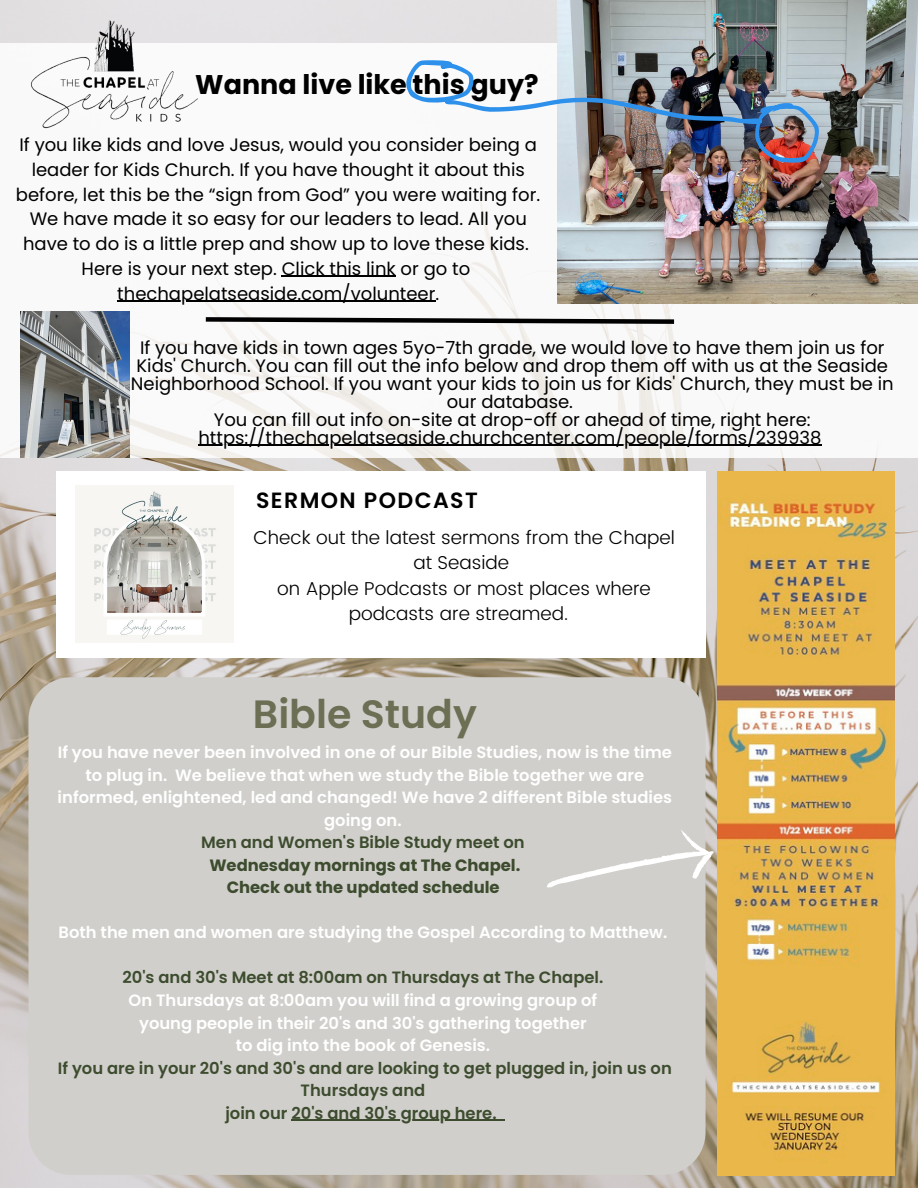
<style>
.page{position:relative;width:918px;height:1188px;background:#fff}
.page>*{position:absolute;margin:0;border:0;box-sizing:border-box;transform-origin:0 0}
.t1{font:600 39.45px "Poppins";color:#6c6f54}
.t2{font:700 27px "Poppins";color:#000}
.t3{font:600 22.05px "Poppins";letter-spacing:.065em;color:#000}
.t4{font:300 18.6px/25.3px "Poppins";color:#000;text-align:center}
.t5{font:18px/24.8px "Poppins";color:#000;text-align:center}
.t6{font:600 16.35px/22.5px "Poppins";color:#fff;text-align:center}
.t7{font:600 16.35px/22.5px "Poppins";color:#3d4c2e;text-align:center}
.t8{font:700 16.35px "Poppins";color:#3d4c2e}
</style>
<div class="page">
<img style="left:0;top:0;width:918px;height:1188px">
<div style="left:0;top:43px;width:918px;height:415px;background:#fff"></div>
<img style="left:21px;top:15px;width:181px;height:113px">
<img style="left:21px;top:311px;width:109px;height:147px">
<div style="left:56px;top:471px;width:650px;height:186px;background:#fff"></div>
<img style="left:76px;top:485px;width:157px;height:158px">
<div style="left:28px;top:677px;width:678px;height:498px;background:#d0cfcb;border-radius:43px"></div>
<svg style="left:547px;top:824px;width:171px;height:68px"></svg>
<img style="left:718px;top:471px;width:177px;height:704px">
<svg style="left:205px;top:315px;width:470px;height:11px"></svg>
<img style="left:557px;top:0;width:361px;height:304px">
<hr style="left:198px;top:445px;width:623px;height:1px;background:#000">
<hr style="left:291px;top:1120px;width:206px;height:1px;background:#3d4c2e">
<img style="left:406px;top:60px;width:413px;height:103px">
<hr style="left:282px;top:276px;width:114px;height:1px;background:#000">
<hr style="left:117px;top:301px;width:319px;height:1px;background:#000">
<p class="t2" style="left:195px;top:65px;width:345px">Wanna live like this guy?</p>
<p class="t5" style="left:16px;top:132px;width:526px">If you like kids and love Jesus, would you consider being a leader for Kids Church. If you have thought it about this before, let this be the “sign from God” you were waiting for.<br>We have made it so easy for our leaders to lead. All you have to do is a little prep and show up to love these kids.</p>
<p class="t5" style="left:82px;top:256px;width:390px">Here is your next step. Click this link or go to</p>
<p class="t5" style="left:117px;top:281px;width:323px">thechapelatseaside.com/volunteer.</p>
<p class="t5" style="left:131px;top:338px;width:764px;line-height:18px">If you have kids in town ages 5yo-7th grade, we would love to have them join us for Kids' Church. You can fill out the info below and drop them off with us at the Seaside Neighborhood School. If you want your kids to join us for Kids' Church, they must be in our database.</p>
<p class="t5" style="left:214px;top:407px;width:598px">You can fill out info on-site at drop-off or ahead of time, right here:</p>
<p class="t5" style="left:198px;top:425px;width:625px">https://thechapelatseaside.churchcenter.com/people/forms/239938</p>
<p class="t3" style="left:256px;top:485px;width:223px">SERMON PODCAST</p>
<p class="t4" style="left:253px;top:525px;width:423px">Check out the latest sermons from the Chapel at Seaside</p>
<p class="t4" style="left:349px;top:576px;width:304px;text-align:left;text-indent:-72px">on Apple Podcasts or most places where podcasts are streamed.</p>
<p class="t1" style="left:253px;top:686px;width:225px">Bible Study</p>
<p class="t6" style="left:58px;top:741px;width:616px">If you have never been involved in one of our Bible Studies, now is the time to plug in. We believe that when we study the Bible together we are informed, enlightened, led and changed! We have 2 different Bible studies going on.</p>
<p class="t7" style="left:201px;top:831px;width:325px">Men and Women's Bible Study meet on</p>
<p class="t8" style="left:209px;top:854px;width:313px">Wednesday mornings at The Chapel.</p>
<p class="t8" style="left:227px;top:876px;width:274px">Check out the updated schedule</p>
<p class="t6" style="left:59px;top:921px;width:610px">Both the men and women are studying the Gospel According to Matthew.</p>
<p class="t7" style="left:122px;top:966px;width:482px">20's and 30's Meet at 8:00am on Thursdays at The Chapel.</p>
<p class="t6" style="left:129px;top:989px;width:470px">On Thursdays at 8:00am you will find a growing group of</p>
<p class="t6" style="left:139px;top:1012px;width:449px">young people in their 20's and 30's gathering together</p>
<p class="t6" style="left:236px;top:1034px;width:256px">to dig into the book of Genesis.</p>
<p class="t7" style="left:58px;top:1057px;width:615px">If you are in your 20's and 30's and are looking to get plugged in, join us on<br>Thursdays and</p>
<p class="t7" style="left:225px;top:1102px;width:273px">join our 20's and 30's group here.</p>
</div>
